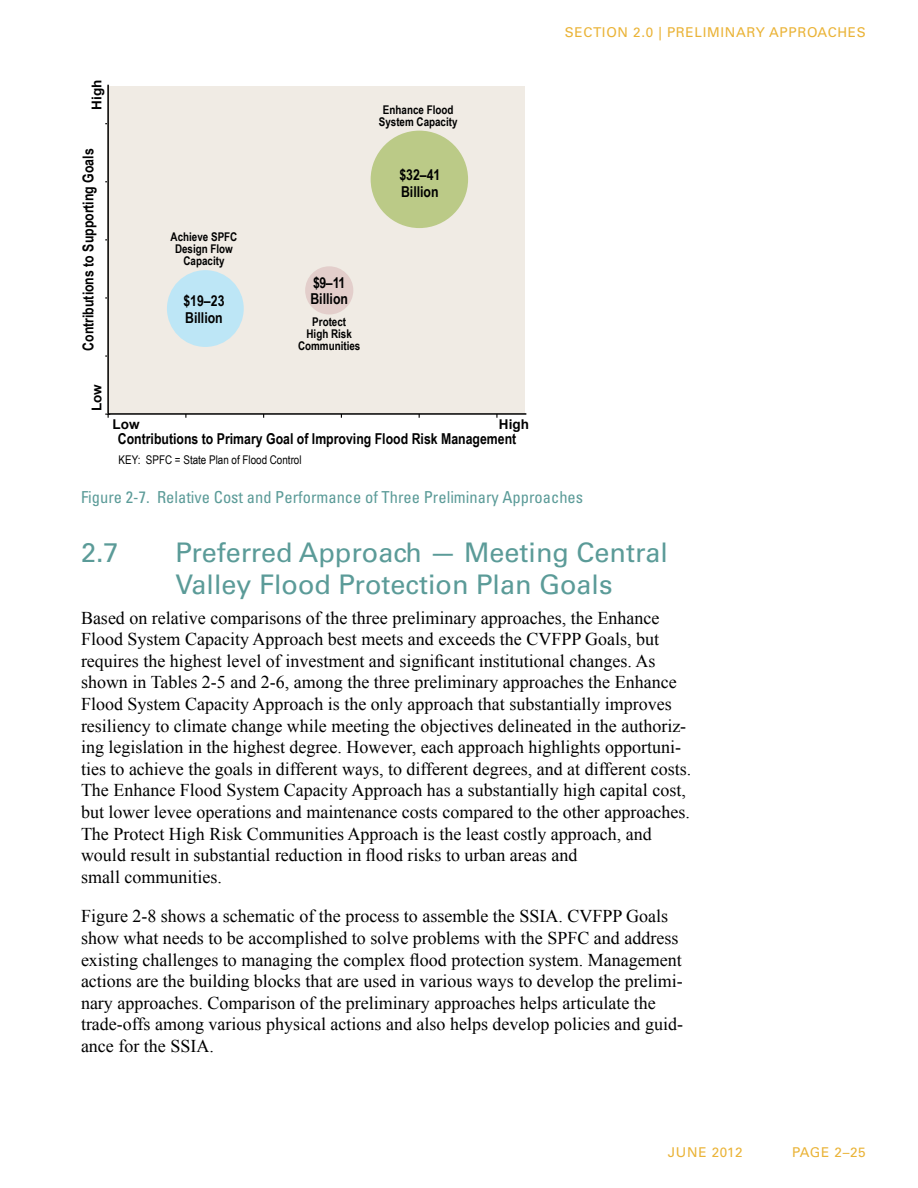
<style>
.page{position:relative;width:918px;height:1188px;background:#fff}
.page>*{position:absolute;margin:0;border:0;box-sizing:border-box;transform-origin:0 0}
.t1{font:27px/32.4px "Univers";color:#5b9b98}
.t2{font:18px/21.6px "Times New Roman";color:#000}
.t3{font:condensed 16.5px "Univers";color:#5b9b98}
.t4{font:700 15px/16.5px "Arial Narrow";color:#000}
.t5{font:13.5px "Univers";letter-spacing:.05em;color:#eab337}
.t6{font:700 13.5px "Arial";color:#000}
.t7{font:700 12px/12px "Arial Narrow";color:#000;text-align:center}
.t8{font:12px "Arial Narrow";color:#000}
</style>
<div class="page">
<div style="left:107px;top:84px;width:420px;height:331px;background:#f0ebe4"></div>
<div style="left:167px;top:270px;width:77px;height:77px;background:#bde6f6;border-radius:50%"></div>
<div style="left:371px;top:131px;width:97px;height:97px;background:#bbca87;border-radius:50%"></div>
<div style="left:305px;top:266px;width:48px;height:48px;background:#e3cecb;border-radius:50%"></div>
<p class="t6" style="left:88px;top:110px;width:31px;rotate:-90deg">High</p>
<p class="t4" style="left:79px;top:351px;width:204px;rotate:-90deg">Contributions to Supporting Goals</p>
<p class="t7" style="left:171px;top:230px;width:68px">Achieve SPFC<br>Design Flow<br>Capacity</p>
<p class="t4" style="left:183px;top:292px;width:43px">$19–23<br>Billion</p>
<p class="t7" style="left:379px;top:104px;width:80px">Enhance Flood<br>System Capacity</p>
<p class="t4" style="left:399px;top:166px;width:43px">$32–41<br>Billion</p>
<p class="t4" style="left:310px;top:273px;width:39px">$9–11<br>Billion</p>
<p class="t7" style="left:298px;top:316px;width:64px">Protect<br>High Risk<br>Communities</p>
<p class="t6" style="left:88px;top:411px;width:28px;rotate:-90deg">Low</p>
<p class="t6" style="left:113px;top:416px;width:28px">Low</p>
<p class="t6" style="left:499px;top:415px;width:31px">High</p>
<p class="t4" style="left:118px;top:430px;width:400px">Contributions to Primary Goal of Improving Flood Risk Management</p>
<p class="t8" style="left:119px;top:451px;width:184px">KEY: SPFC = State Plan of Flood Control</p>
<p class="t5" style="left:565px;top:24px;width:300px">SEction 2.0 | Preliminary approaches</p>
<p class="t3" style="left:81px;top:486px;width:504px">Figure 2-7. Relative Cost and Performance of Three Preliminary Approaches</p>
<h1 class="t1" style="left:81px;top:536px;width:39px">2.7</h1>
<h1 class="t1" style="left:176px;top:536px;width:494px">Preferred Approach — M eeting Central<br>Valley Flood Protection Plan Goals</h1>
<p class="t2" style="left:81px;top:606px;width:612px">Based on relative comparisons of the three preliminary approaches, the Enhance Flood System Capacity Approach best meets and exceeds the CVFPP Goals, but requires the highest level of investment and significant institutional changes. As shown in Tables 2-5 and 2-6, among the three preliminary approaches the Enhance Flood System Capacity Approach is the only approach that substantially improves resiliency to climate change while meeting the objectives delineated in the authoriz&shy;ing legislation in the highest degree. However, each approach highlights opportuni&shy;ties to achieve the goals in different ways, to different degrees, and at different costs.<br>The Enhance Flood System Capacity Approach has a substantially high capital cost, but lower levee operations and maintenance costs compared to the other approaches.<br>The Protect High Risk Communities Approach is the least costly approach, and would result in substantial reduction in flood risks to urban areas and<br>small communities.</p>
<p class="t2" style="left:81px;top:905px;width:604px">Figure 2-8 shows a schematic of the process to assemble the SSIA. CVFPP Goals show what needs to be accomplished to solve problems with the SPFC and address existing challenges to managing the complex flood protection system. Management actions are the building blocks that are used in various ways to develop the prelimi&shy;nary approaches. Comparison of the preliminary approaches helps articulate the trade-offs among various physical actions and also helps develop policies and guid&shy;ance for the SSIA.</p>
<p class="t5" style="left:668px;top:1144px;width:76px">June 2012</p>
<p class="t5" style="left:792px;top:1144px;width:75px">Page 2–25</p>
</div>
